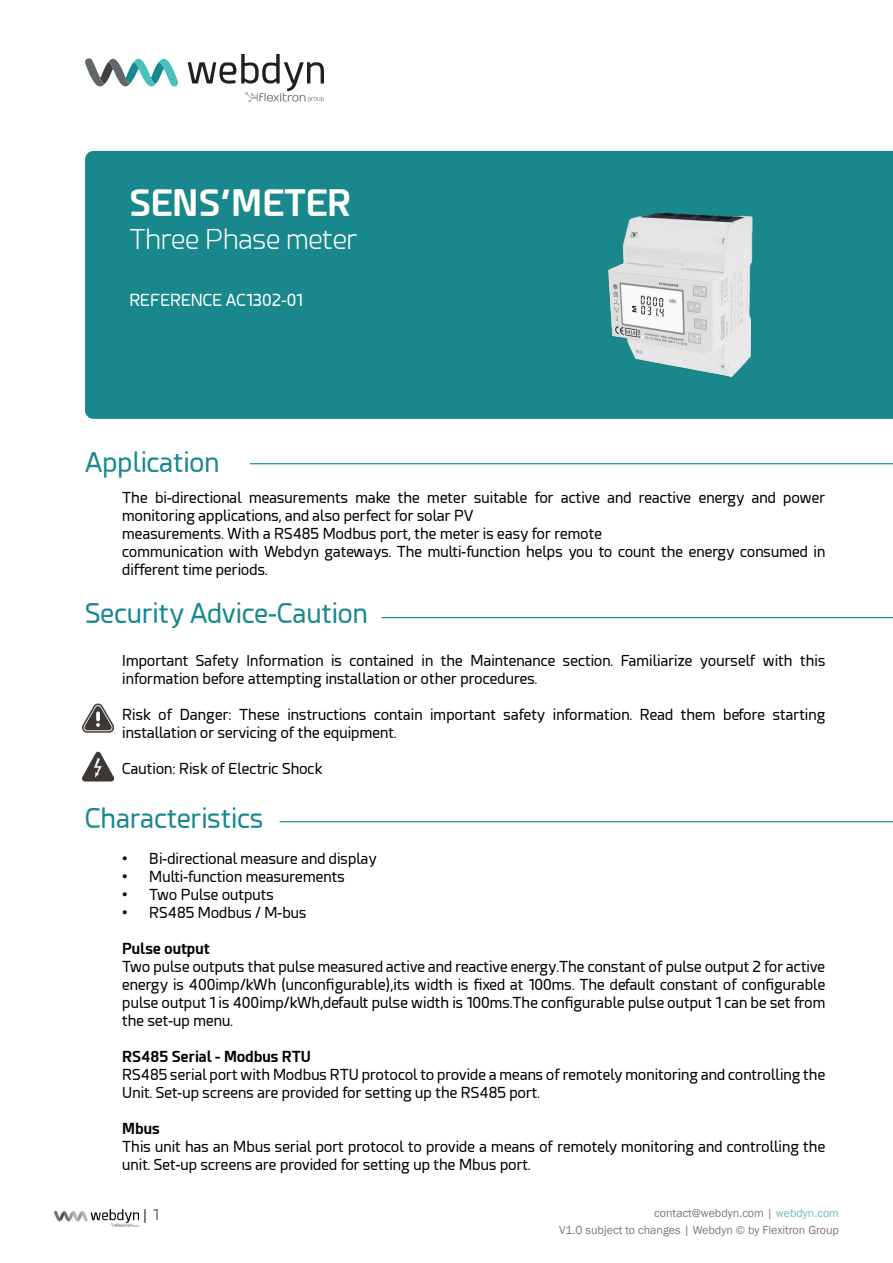
<style>
.page{position:relative;width:893px;height:1263px;background:#fff}
.page>*{position:absolute;margin:0;border:0;box-sizing:border-box;transform-origin:0 0}
.t1{font:700 36px "Esphimere";color:#fff}
.t2{font:27px "Esphimere";color:#18888e}
.t3{font:300 27px "Esphimere";color:#fff}
.t4{font:16.5px "Esphimere";color:#fff}
.t5{font:15px/18px "Esphimere";color:#000001}
.t6{font:700 15px "Esphimere";color:#000001}
.t7{font:15px "Esphimere";color:#000002}
.t8{font:12px/16.5px "Franklin Gothic";color:#231f20;text-align:right}
.s1{color:#18888d}
</style>
<div class="page">
<svg style="left:145px;top:1209px;width:1px;height:14px"></svg>
<img style="left:54px;top:1209px;width:85px;height:17px">
<div style="left:85px;top:151px;width:808px;height:268px;background:#18888d"></div>
<hr style="left:250px;top:463px;width:643px;height:1px;background:#06868f">
<svg style="left:188px;top:54px;width:136px;height:48px"></svg>
<svg style="left:85px;top:58px;width:94px;height:28px"></svg>
<hr style="left:382px;top:617px;width:511px;height:1px;background:#06868f">
<hr style="left:280px;top:821px;width:613px;height:1px;background:#06868f">
<img style="left:575px;top:189px;width:211px;height:202px">
<img style="left:82px;top:703px;width:31px;height:30px">
<img style="left:82px;top:751px;width:31px;height:31px">
<p class="t1" style="left:129px;top:181px;width:223px">SENS’METER</p>
<p class="t3" style="left:129px;top:224px;width:230px">Three Phase meter</p>
<p class="t4" style="left:129px;top:291px;width:175px">REFERENCE AC1302-01</p>
<p class="t2" style="left:85px;top:447px;width:136px">Application</p>
<p class="t5" style="left:122px;top:489px;width:705px">The bi-directional measurements make the meter suitable for active and reactive energy and power monitoring applications, and also perfect for solar PV</p>
<p class="t5" style="left:122px;top:525px;width:481px">measurements. With a RS485 Modbus port, the meter is easy for remote</p>
<p class="t5" style="left:122px;top:543px;width:705px">communication with Webdyn gateways. The multi-function helps you to count the energy consumed in different time periods.</p>
<p class="t2" style="left:85px;top:598px;width:284px">Security Advice-Caution</p>
<p class="t5" style="left:122px;top:651px;width:705px">Important Safety Information is contained in the Maintenance section. Familiarize yourself with this information before attempting installation or other procedures.</p>
<p class="t5" style="left:122px;top:705px;width:705px">Risk of Danger: These instructions contain important safety information. Read them before starting installation or servicing of the equipment.</p>
<p class="t5" style="left:122px;top:759px;width:202px">Caution: Risk of Electric Shock</p>
<p class="t2" style="left:85px;top:803px;width:180px">Characteristics</p>
<p class="t5" style="left:122px;top:849px;width:256px">• Bi-directional measure and display</p>
<p class="t5" style="left:122px;top:867px;width:224px">• Multi-function measurements</p>
<p class="t5" style="left:122px;top:885px;width:153px">• Two Pulse outputs</p>
<p class="t5" style="left:122px;top:903px;width:186px">• RS485 Modbus / M-bus</p>
<p class="t6" style="left:122px;top:939px;width:89px">Pulse output</p>
<p class="t5" style="left:122px;top:957px;width:705px;text-align:justify">Two pulse outputs that pulse measured active and reactive energy.The constant of pulse output 2 for active energy is 400imp/kWh (unconfigurable),its width is fixed at 100ms. The default constant of configurable pulse output 1 is 400imp/kWh,default pulse width is 100ms.The configurable pulse output 1 can be set from the set-up menu.</p>
<p class="t6" style="left:122px;top:1047px;width:191px">RS485 Serial - Modbus RTU</p>
<p class="t5" style="left:122px;top:1065px;width:705px">RS485 serial port with Modbus RTU protocol to provide a means of remotely monitoring and controlling the<br>Unit. Set-up screens are provided for setting up the RS485 port.</p>
<p class="t6" style="left:122px;top:1119px;width:39px">Mbus</p>
<p class="t5" style="left:122px;top:1137px;width:705px">This unit has an Mbus serial port protocol to provide a means of remotely monitoring and controlling the unit. Set-up screens are provided for setting up the Mbus port.</p>
<p class="t7" style="left:152px;top:1206px;width:7px">1</p>
<p class="t8" style="left:559px;top:1205px;width:281px">contact@webdyn.com | <span class="s1">webdyn.com<br></span>V1.0 subject to changes | Webdyn © by Flexitron Group</p>
</div>
